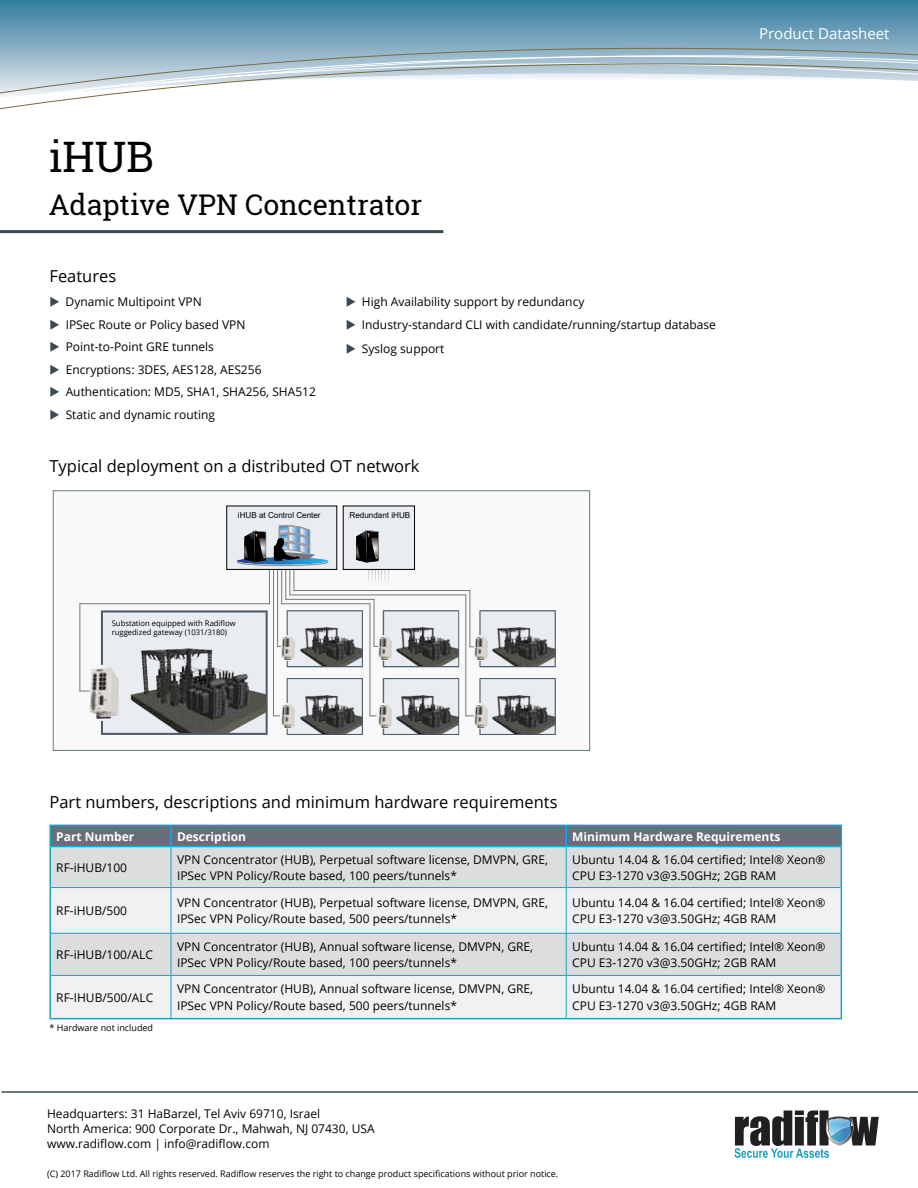
<style>
.page{position:relative;width:918px;height:1188px;background:#fff}
.page>*{position:absolute;margin:0;border:0;box-sizing:border-box;transform-origin:0 0}
.t1{font:42px "Roboto Slab";color:#000}
.t2{font:28.5px "Roboto Slab";color:#000}
.t3{font:16.5px "Open Sans";color:#000}
.t4{font:15px "Open Sans";color:#fff}
.t5{font:12px/16.5px "Open Sans";color:#000}
.t6{font:700 12px "Open Sans";color:#fff}
.t7{font:9px "Open Sans";color:#000}
.t8{font:8.25px "Arial";color:#000}
.t9{font:7.8px/9.3px "Open Sans";color:#000}
.s1{color:#3a4952}
</style>
<div class="page">
<hr style="left:0;top:0;width:918px;height:4px;background:#30809f">
<div style="left:0;top:4px;width:918px;height:7px;background:#3d86a4"></div>
<svg style="left:0;top:11px;width:918px;height:99px"></svg>
<hr style="left:2px;top:1091px;width:916px;height:2px;background:#3a4952">
<svg style="left:735px;top:1111px;width:144px;height:47px"></svg>
<div style="left:53px;top:491px;width:537px;height:259px;background:#f9f9fa"></div>
<div style="left:53px;top:490px;width:537px;height:261px;border:1px solid #687b83"></div>
<hr style="left:281px;top:570px;width:1px;height:34px;background:#787878">
<hr style="left:273px;top:570px;width:1px;height:146px;background:#787878">
<hr style="left:277px;top:570px;width:1px;height:76px;background:#787878">
<hr style="left:370px;top:604px;width:1px;height:112px;background:#787878">
<hr style="left:374px;top:599px;width:1px;height:47px;background:#787878">
<hr style="left:466px;top:595px;width:1px;height:121px;background:#787878">
<hr style="left:470px;top:591px;width:1px;height:56px;background:#787878">
<hr style="left:282px;top:603px;width:88px;height:1px;background:#787878">
<hr style="left:269px;top:570px;width:1px;height:34px;background:#787878">
<hr style="left:80px;top:603px;width:189px;height:1px;background:#787878">
<hr style="left:294px;top:590px;width:176px;height:1px;background:#787878">
<hr style="left:290px;top:595px;width:176px;height:1px;background:#787878">
<hr style="left:286px;top:599px;width:88px;height:1px;background:#787878">
<hr style="left:80px;top:604px;width:1px;height:87px;background:#787878">
<div style="left:227px;top:506px;width:110px;height:63px;background:#e9ecf1"></div>
<div style="left:226px;top:505px;width:111px;height:65px;border:1px solid #000"></div>
<svg style="left:237px;top:525px;width:92px;height:74px"></svg>
<div style="left:343px;top:506px;width:72px;height:63px;background:#e9ecf1"></div>
<div style="left:343px;top:505px;width:72px;height:65px;border:1px solid #000"></div>
<svg style="left:356px;top:530px;width:22px;height:33px"></svg>
<img style="left:282px;top:637px;width:5px;height:23px">
<svg style="left:287px;top:610px;width:76px;height:57px"></svg>
<img style="left:282px;top:705px;width:5px;height:22px">
<svg style="left:287px;top:678px;width:76px;height:57px"></svg>
<svg style="left:374px;top:610px;width:85px;height:57px"></svg>
<img style="left:378px;top:705px;width:5px;height:22px">
<svg style="left:383px;top:678px;width:76px;height:57px"></svg>
<img style="left:475px;top:637px;width:5px;height:23px">
<svg style="left:480px;top:610px;width:76px;height:57px"></svg>
<img style="left:475px;top:705px;width:5px;height:22px">
<svg style="left:480px;top:678px;width:76px;height:57px"></svg>
<img style="left:90px;top:668px;width:11px;height:51px">
<svg style="left:101px;top:610px;width:167px;height:125px"></svg>
<svg style="left:369px;top:570px;width:20px;height:13px"></svg>
<hr style="left:0;top:230px;width:443px;height:3px;background:#3a4952">
<div style="left:51px;top:847px;width:790px;height:40px;background:#dcddde"></div>
<svg style="left:51px;top:888px;width:790px;height:130px;fill:#f1f1f2"></svg>
<svg style="left:50px;top:825px;width:792px;height:22px;background:#5f727e"></svg>
<hr style="left:51px;top:846px;width:120px;height:1px;background:#00aeef">
<hr style="left:171px;top:846px;width:395px;height:1px;background:#00aeef">
<hr style="left:566px;top:846px;width:275px;height:1px;background:#00aeef">
<hr style="left:50px;top:847px;width:1px;height:41px;background:#1c9ec5">
<hr style="left:841px;top:847px;width:1px;height:41px;background:#1c9ec5">
<hr style="left:50px;top:888px;width:1px;height:45px;background:#1c9ec5">
<hr style="left:841px;top:888px;width:1px;height:45px;background:#1c9ec5">
<hr style="left:50px;top:933px;width:1px;height:42px;background:#1c9ec5">
<hr style="left:841px;top:933px;width:1px;height:42px;background:#1c9ec5">
<hr style="left:50px;top:975px;width:1px;height:43px;background:#1c9ec5">
<hr style="left:841px;top:975px;width:1px;height:43px;background:#1c9ec5">
<hr style="left:50px;top:1018px;width:121px;height:1px;background:#1c9ec5">
<hr style="left:171px;top:1018px;width:395px;height:1px;background:#1c9ec5">
<hr style="left:566px;top:1018px;width:276px;height:1px;background:#1c9ec5">
<hr style="left:171px;top:847px;width:1px;height:40px;background:#1c9ec5">
<hr style="left:566px;top:847px;width:1px;height:40px;background:#1c9ec5">
<hr style="left:51px;top:887px;width:120px;height:1px;background:#1c9ec5">
<hr style="left:171px;top:887px;width:395px;height:1px;background:#1c9ec5">
<hr style="left:171px;top:888px;width:1px;height:45px;background:#1c9ec5">
<hr style="left:566px;top:887px;width:275px;height:1px;background:#1c9ec5">
<hr style="left:566px;top:888px;width:1px;height:45px;background:#1c9ec5">
<hr style="left:51px;top:933px;width:120px;height:1px;background:#1c9ec5">
<hr style="left:171px;top:933px;width:395px;height:1px;background:#1c9ec5">
<hr style="left:171px;top:934px;width:1px;height:41px;background:#1c9ec5">
<hr style="left:566px;top:933px;width:275px;height:1px;background:#1c9ec5">
<hr style="left:566px;top:934px;width:1px;height:41px;background:#1c9ec5">
<hr style="left:51px;top:975px;width:120px;height:1px;background:#1c9ec5">
<hr style="left:171px;top:975px;width:395px;height:1px;background:#1c9ec5">
<hr style="left:171px;top:976px;width:1px;height:42px;background:#1c9ec5">
<hr style="left:566px;top:975px;width:275px;height:1px;background:#1c9ec5">
<hr style="left:566px;top:976px;width:1px;height:42px;background:#1c9ec5">
<h1 class="t1" style="left:49px;top:128px;width:107px">iHUB</h1>
<h2 class="t2" style="left:49px;top:185px;width:375px">Adaptive VPN Concentrator</h2>
<h3 class="t3" style="left:50px;top:264px;width:68px">Features</h3>
<p class="t5" style="left:60px;top:290px;width:257px;line-height:22.5px"><span class="s1">X</span> Dynamic Multipoint VPN<br><span class="s1">X</span> IPSec Route or Policy based VPN<br><span class="s1">X</span> Point-to-Point GRE tunnels<br><span class="s1">X</span> Encryptions: 3DES, AES128, AES256<br><span class="s1">X</span> Authentication: MD5, SHA1, SHA256, SHA512<br><span class="s1">X</span> Static and dynamic routing</p>
<p class="t5" style="left:356px;top:290px;width:361px;line-height:22.5px"><span class="s1">X</span> High Availability support by redundancy<br><span class="s1">X</span> Industry-standard CLI with candidate/running/startup database</p>
<p class="t5" style="left:356px;top:340px;width:90px"><span class="s1">X</span> Syslog support</p>
<h3 class="t3" style="left:50px;top:455px;width:372px">Typical deployment on a distributed OT network</h3>
<p class="t8" style="left:238px;top:509px;width:84px">iHUB at Control Center</p>
<p class="t8" style="left:350px;top:509px;width:62px">Redundant iHUB</p>
<p class="t9" style="left:112px;top:618px;width:125px">Substation equipped with Radiflow ruggedized gateway (1031/3180)</p>
<p class="t4" style="left:759px;top:23px;width:132px">Product Datasheet</p>
<h3 class="t3" style="left:50px;top:791px;width:510px">Part numbers, descriptions and minimum hardware requirements</h3>
<p class="t6" style="left:56px;top:828px;width:80px">Part Number</p>
<p class="t6" style="left:177px;top:828px;width:70px">Description</p>
<p class="t6" style="left:572px;top:828px;width:210px">Minimum Hardware Requirements</p>
<p class="t5" style="left:56px;top:859px;width:72px">RF-iHUB/100</p>
<p class="t5" style="left:177px;top:851px;width:372px">VPN Concentrator (HUB), Perpetual software license, DMVPN, GRE,<br>IPSec VPN Policy/Route based, 100 peers/tunnels*</p>
<p class="t5" style="left:572px;top:851px;width:255px">Ubuntu 14.04 &amp; 16.04 certified; Intel® Xeon®<br>CPU E3-1270 v3@3.50GHz; 2GB RAM</p>
<p class="t5" style="left:56px;top:902px;width:72px">RF-iHUB/500</p>
<p class="t5" style="left:177px;top:894px;width:372px">VPN Concentrator (HUB), Perpetual software license, DMVPN, GRE,<br>IPSec VPN Policy/Route based, 500 peers/tunnels*</p>
<p class="t5" style="left:572px;top:894px;width:255px">Ubuntu 14.04 &amp; 16.04 certified; Intel® Xeon®<br>CPU E3-1270 v3@3.50GHz; 4GB RAM</p>
<p class="t5" style="left:56px;top:946px;width:98px">RF-iHUB/100/ALC</p>
<p class="t5" style="left:177px;top:938px;width:358px">VPN Concentrator (HUB), Annual software license, DMVPN, GRE,<br>IPSec VPN Policy/Route based, 100 peers/tunnels*</p>
<p class="t5" style="left:572px;top:938px;width:255px">Ubuntu 14.04 &amp; 16.04 certified; Intel® Xeon®<br>CPU E3-1270 v3@3.50GHz; 2GB RAM</p>
<p class="t5" style="left:56px;top:989px;width:98px">RF-IHUB/500/ALC</p>
<p class="t5" style="left:177px;top:981px;width:358px">VPN Concentrator (HUB), Annual software license, DMVPN, GRE,<br>IPSec VPN Policy/Route based, 500 peers/tunnels*</p>
<p class="t5" style="left:572px;top:981px;width:255px">Ubuntu 14.04 &amp; 16.04 certified; Intel® Xeon®<br>CPU E3-1270 v3@3.50GHz; 4GB RAM</p>
<p class="t7" style="left:50px;top:1021px;width:105px">* Hardware not included</p>
<p class="t5" style="left:47px;top:1106px;width:329px;line-height:15px">Headquarters: 31 HaBarzel, Tel Aviv 69710, Israel<br>North America: 900 Corporate Dr., Mahwah, NJ 07430, USA www.radiflow.com | info@radiflow.com</p>
<p class="t7" style="left:47px;top:1167px;width:513px">(C) 2017 Radiflow Ltd. All rights reserved. Radiflow reserves the right to change product specifications without prior notice.</p>
</div>
